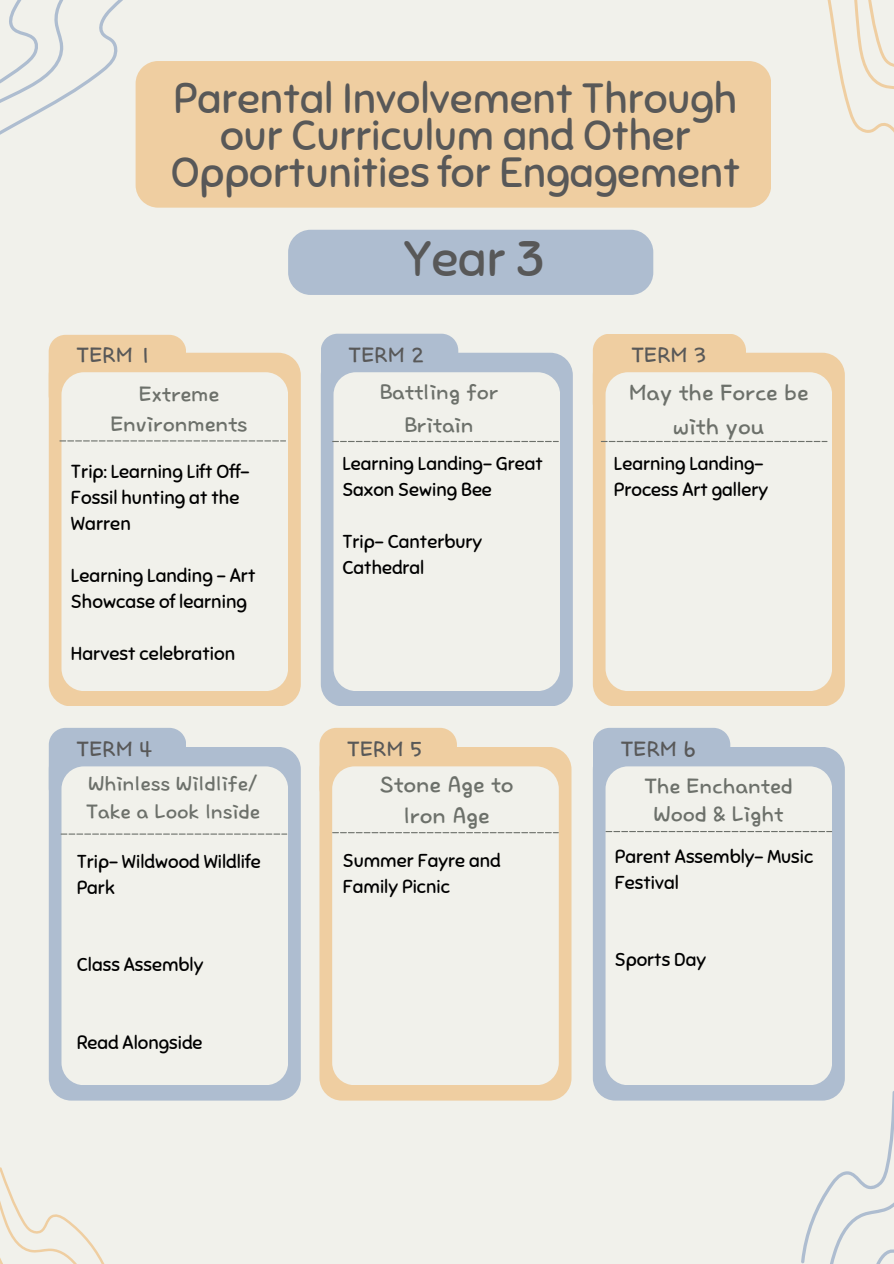
<style>
.page{position:relative;width:894px;height:1264px;background:#fff}
.page>*{position:absolute;margin:0;border:0;box-sizing:border-box;transform-origin:0 0}
.t1{font:49.65px "Sniglet";color:#585858}
.t2{font:42.15px/36.8px "Sniglet";color:#585858;text-align:center}
.t3{font:28.5px/33.8px "TDTD Dotori OTF";color:#6c706a;text-align:center}
.t4{font:27px/29.2px "TDTD Dotori OTF";color:#6c706a;text-align:center}
.t5{font:27px "TDTD Dotori OTF";color:#585858}
.t6{font:25.5px/28.2px "TDTD Dotori OTF";color:#6c706a}
.t7{font:18.75px/25.8px "Sniglet";color:#000}
.t8{font:18.6px/25.8px "Sniglet";color:#000}
</style>
<div class="page">
<div style="left:0;top:0;width:893px;height:1263px;background:#f1f1eb"></div>
<div style="left:49px;top:353px;width:252px;height:353px;background:#efcea1;border-radius:23px"></div>
<div style="left:49px;top:335px;width:137px;height:36px;background:#efcea1"></div>
<div style="left:182px;top:356px;width:20px;height:17px;background:#efcea1"></div>
<div style="left:61px;top:372px;width:227px;height:318px;background:#f1f1eb;border-radius:23px"></div>
<svg style="left:59px;top:440px;width:227px;height:1px"></svg>
<div style="left:321px;top:353px;width:251px;height:353px;background:#aebdd0;border-radius:23px"></div>
<div style="left:321px;top:334px;width:137px;height:37px;background:#aebdd0"></div>
<div style="left:454px;top:355px;width:20px;height:17px;background:#aebdd0"></div>
<div style="left:333px;top:372px;width:227px;height:318px;background:#f1f1eb;border-radius:23px"></div>
<svg style="left:332px;top:441px;width:226px;height:1px"></svg>
<div style="left:592px;top:353px;width:252px;height:353px;background:#efcea1;border-radius:23px"></div>
<svg style="left:592px;top:334px;width:153px;height:85px"></svg>
<div style="left:741px;top:354px;width:22px;height:20px;background:#efcea1"></div>
<div style="left:595px;top:399px;width:16px;height:35px;background:#efcea1"></div>
<div style="left:605px;top:372px;width:226px;height:318px;background:#f1f1eb;border-radius:23px"></div>
<svg style="left:601px;top:441px;width:226px;height:1px"></svg>
<svg style="left:0;top:1088px;width:153px;height:175px"></svg>
<div style="left:49px;top:747px;width:252px;height:353px;background:#aebdd0;border-radius:23px"></div>
<div style="left:49px;top:728px;width:137px;height:37px;background:#aebdd0"></div>
<div style="left:182px;top:749px;width:20px;height:17px;background:#aebdd0"></div>
<div style="left:61px;top:766px;width:227px;height:318px;background:#f1f1eb;border-radius:22px"></div>
<svg style="left:61px;top:833px;width:226px;height:1px"></svg>
<div style="left:592px;top:747px;width:252px;height:353px;background:#aebdd0;border-radius:23px"></div>
<svg style="left:592px;top:728px;width:138px;height:77px"></svg>
<div style="left:725px;top:749px;width:21px;height:17px;background:#aebdd0"></div>
<div style="left:594px;top:786px;width:15px;height:32px;background:#aebdd0"></div>
<div style="left:605px;top:766px;width:226px;height:318px;background:#f1f1eb;border-radius:22px"></div>
<svg style="left:605px;top:831px;width:226px;height:1px"></svg>
<div style="left:319px;top:747px;width:252px;height:353px;background:#efcea1;border-radius:23px"></div>
<div style="left:319px;top:727px;width:137px;height:78px;background:#efcea1"></div>
<div style="left:452px;top:749px;width:20px;height:17px;background:#efcea1"></div>
<div style="left:321px;top:786px;width:15px;height:32px;background:#efcea1"></div>
<div style="left:332px;top:766px;width:226px;height:318px;background:#f1f1eb;border-radius:22px"></div>
<svg style="left:332px;top:832px;width:226px;height:1px"></svg>
<div style="left:227px;top:61px;width:456px;height:147px;background:#efcea1"></div>
<svg style="left:0;top:0;width:227px;height:208px"></svg>
<svg style="left:683px;top:960px;width:210px;height:303px"></svg>
<svg style="left:683px;top:0;width:210px;height:208px"></svg>
<div style="left:288px;top:230px;width:365px;height:65px;background:#aebdd0;border-radius:22px"></div>
<p class="t2" style="left:171px;top:81px;width:570px">Parental Involvement Through our Curriculum and Other<br>Opportunities for Engagement</p>
<h3 class="t1" style="left:403px;top:228px;width:143px">Year 3</h3>
<p class="t5" style="left:77px;top:341px;width:77px">TERM 1</p>
<h2 class="t5" style="left:349px;top:341px;width:77px">TERM 2</h2>
<h1 class="t5" style="left:631px;top:341px;width:77px">TERM 3</h1>
<p class="t4" style="left:110px;top:381px;width:139px">Extreme<br>Environments</p>
<p class="t7" style="left:71px;top:459px;width:180px">Trip: Learning Lift Off-<br>Fossil hunting at the<br>Warren</p>
<h3 class="t7" style="left:71px;top:563px;width:186px">Learning Landing – Art<br>Showcase of learning</h3>
<h5 class="t7" style="left:71px;top:640px;width:166px">Harvest celebration</h5>
<p class="t4" style="left:379px;top:376px;width:121px;line-height:32.7px">Battling for<br>Britain</p>
<p class="t8" style="left:342px;top:451px;width:202px">Learning Landing- Great<br>Saxon Sewing Bee</p>
<p class="t8" style="left:342px;top:529px;width:141px">Trip- Canterbury<br>Cathedral</p>
<p class="t3" style="left:628px;top:376px;width:181px">May the Force be with you</p>
<h3 class="t8" style="left:613px;top:451px;width:156px">Learning Landing-<br>Process Art gallery</h3>
<h3 class="t5" style="left:77px;top:735px;width:77px">TERM 4</h3>
<p class="t5" style="left:347px;top:735px;width:77px">TERM 5</p>
<h4 class="t5" style="left:620px;top:735px;width:77px">TERM 6</h4>
<h3 class="t6" style="left:86px;top:770px;width:175px">Whinless Wildlife/<br>Take a Look Inside</h3>
<h4 class="t8" style="left:77px;top:848px;width:185px">Trip- Wildwood Wildlife<br>Park</h4>
<p class="t8" style="left:77px;top:952px;width:128px">Class Assembly</p>
<p class="t8" style="left:77px;top:1029px;width:127px">Read Alongside</p>
<h3 class="t3" style="left:380px;top:770px;width:135px;line-height:30.3px">Stone Age to<br>Iron Age</h3>
<h4 class="t8" style="left:343px;top:848px;width:159px">Summer Fayre and<br>Family Picnic</h4>
<p class="t4" style="left:644px;top:772px;width:150px;line-height:28.2px">The Enchanted<br>Wood &amp; Light</p>
<h4 class="t8" style="left:614px;top:843px;width:200px">Parent Assembly- Music<br>Festival</h4>
<p class="t8" style="left:614px;top:947px;width:93px">Sports Day</p>
</div>
